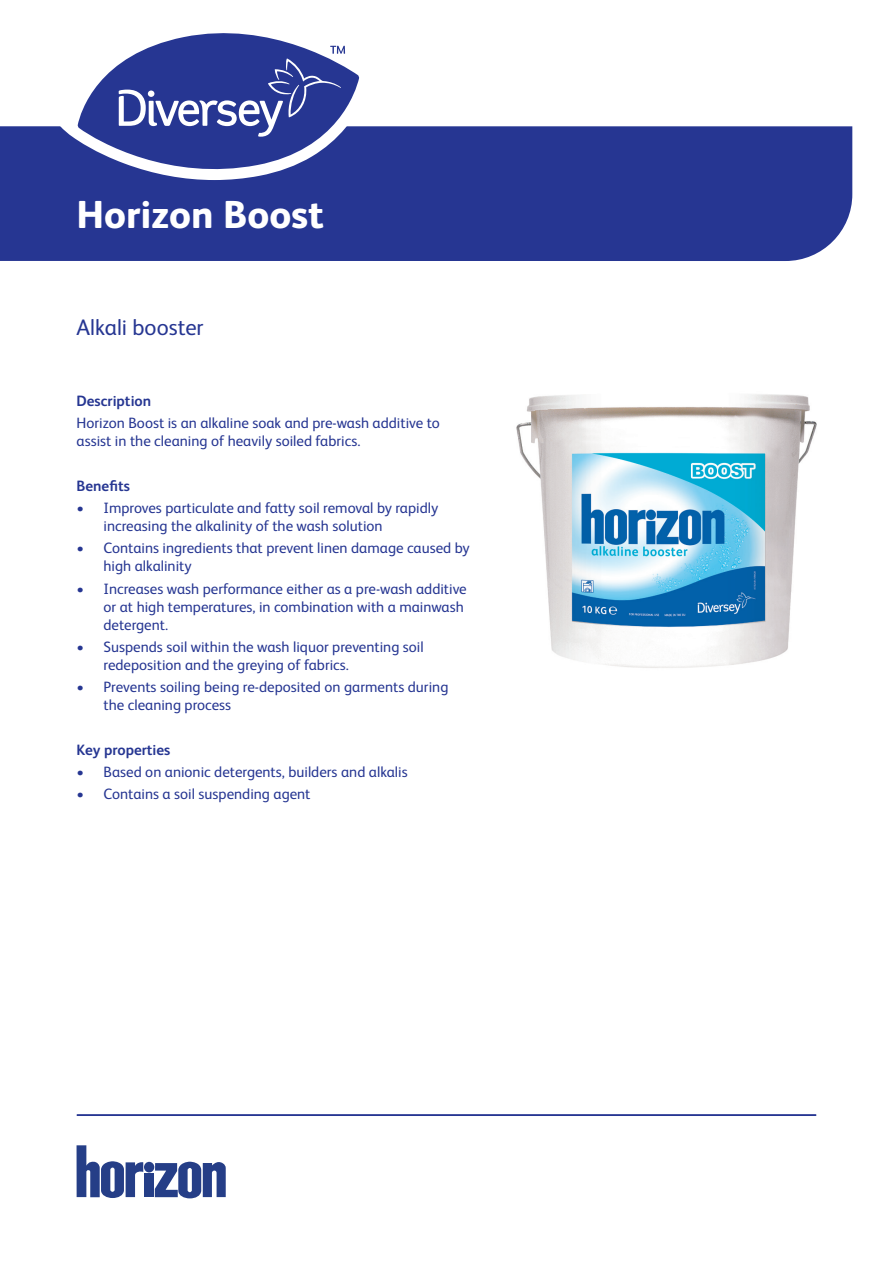
<style>
.page{position:relative;width:893px;height:1263px;background:#fff}
.page>*{position:absolute;margin:0;border:0;box-sizing:border-box;transform-origin:0 0}
.t1{font:800 39px "FS Albert Pro";color:#fff}
.t2{font:22.5px "FS Albert Pro";color:#263692}
.t3{font:15px/18px "FS Albert Pro";color:#263692}
.t4{font:700 15px "FS Albert Pro";color:#263692}
</style>
<div class="page">
<div style="left:0;top:126px;width:852px;height:135px;background:#263692"></div>
<svg style="left:58px;top:77px;width:316px;height:103px"></svg>
<svg style="left:78px;top:33px;width:281px;height:149px;fill:#263692"></svg>
<svg style="left:119px;top:46px;width:226px;height:91px;background:#4a58a4"></svg>
<hr style="left:77px;top:1114px;width:739px;height:2px;background:#263692">
<div style="left:144px;top:1173px;width:10px;height:24px;background:#253e87"></div>
<div style="left:144px;top:1162px;width:10px;height:10px;background:#253e87;border-radius:50%"></div>
<svg style="left:155px;top:1162px;width:71px;height:36px"></svg>
<svg style="left:77px;top:1145px;width:66px;height:53px"></svg>
<img style="left:516px;top:394px;width:301px;height:274px">
<h1 class="t1" style="left:77px;top:184px;width:249px">Horizon Boost</h1>
<h2 class="t2" style="left:77px;top:311px;width:129px">Alkali booster</h2>
<p class="t4" style="left:77px;top:390px;width:76px">Description</p>
<p class="t3" style="left:77px;top:413px;width:365px">Horizon Boost is an alkaline soak and pre-wash additive to assist in the cleaning of heavily soiled fabrics.</p>
<p class="t4" style="left:77px;top:475px;width:55px">Benefits</p>
<p class="t3" style="left:104px;top:498px;width:336px;text-indent:-27px">• Improves particulate and fatty soil removal by rapidly increasing the alkalinity of the wash solution</p>
<p class="t3" style="left:104px;top:538px;width:368px;text-indent:-27px">• Contains ingredients that prevent linen damage caused by high alkalinity</p>
<p class="t3" style="left:104px;top:578px;width:365px;text-indent:-27px">• Increases wash performance either as a pre-wash additive or at high temperatures, in combination with a mainwash detergent.</p>
<p class="t3" style="left:104px;top:637px;width:322px;text-indent:-27px">• Suspends soil within the wash liquor preventing soil redeposition and the greying of fabrics.</p>
<p class="t3" style="left:104px;top:677px;width:346px;text-indent:-27px">• Prevents soiling being re-deposited on garments during the cleaning process</p>
<p class="t4" style="left:77px;top:739px;width:95px">Key properties</p>
<p class="t3" style="left:77px;top:762px;width:333px">• Based on anionic detergents, builders and alkalis</p>
<p class="t3" style="left:77px;top:784px;width:235px">• Contains a soil suspending agent</p>
</div>
